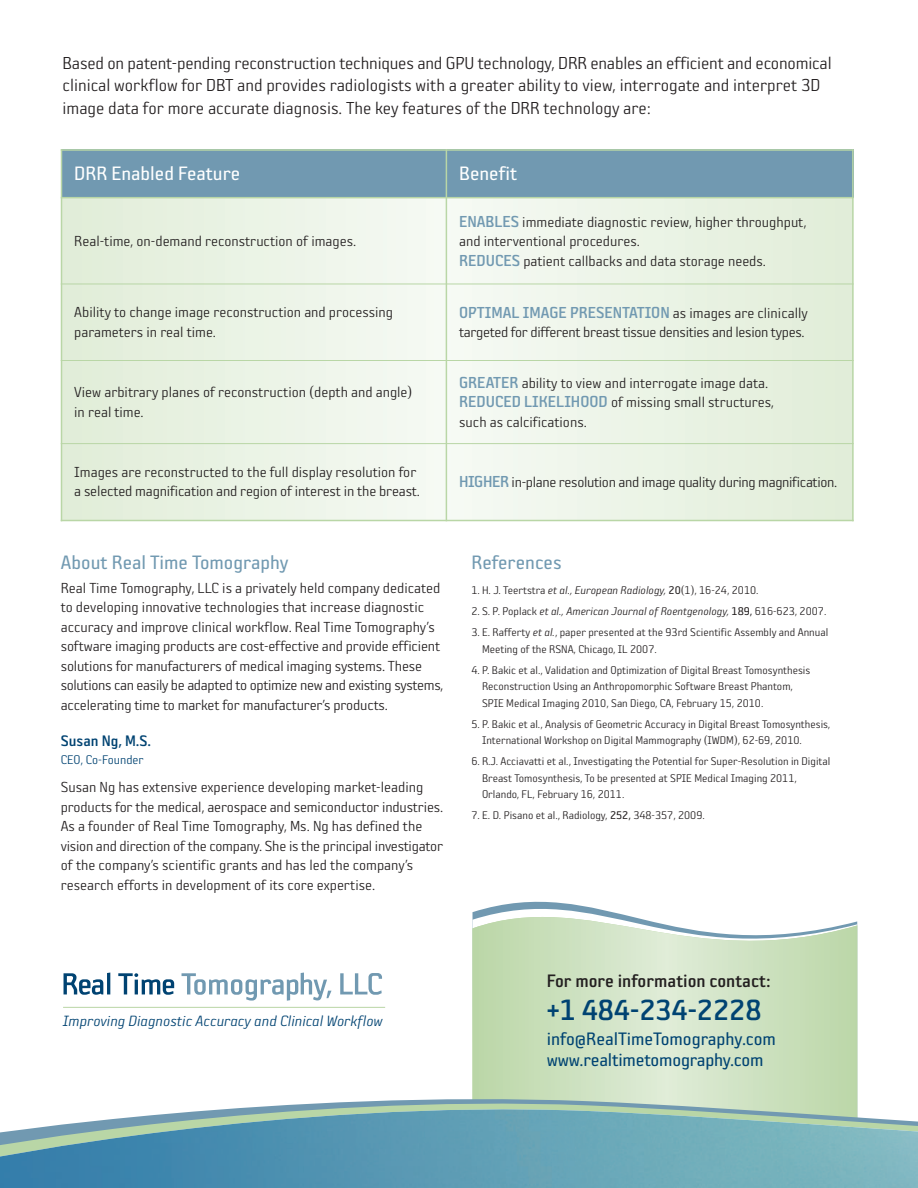
<style>
.page{position:relative;width:918px;height:1188px;background:#fff}
.page>*{position:absolute;margin:0;border:0;box-sizing:border-box;transform-origin:0 0}
.t1{font:31.5px "Sophisto C Gauge";color:#004372}
.t2{font:21px "Sophisto B Gauge";color:#7199b1}
.t3{font:21px "Sophisto B Gauge";color:#fff}
.t4{font:19.5px/21px "Sophisto B Gauge";letter-spacing:-.01em;color:#004372}
.t5{font:19.5px "Sophisto C Gauge";color:#231f20}
.t6{font:18.75px/22.5px "Sophisto A Gauge";letter-spacing:-.005em;color:#231f20}
.t7{font:17.25px "Sophisto C Gauge";color:#7199b1}
.t8{font:16.5px "Sophisto C Gauge";color:#004372}
.t9{font:16.05px "Sophisto A Italic";color:#004372}
.t10{font:15.75px/19.5px "Sophisto A Gauge";letter-spacing:-.005em;color:#231f20}
.t11{font:13.5px "Sophisto A Gauge";color:#004372}
.t12{font:12px/16.5px "Sophisto A Gauge";color:#231f20}
.t13{font:12px "Sophisto A Italic";color:#231f20}
.s1{font-family:"Sophisto C Gauge";font-size:17.25px;color:#7199b1}
.s2{font-family:"Sophisto A Gauge";font-size:15.75px;color:#231f20}
.s3{font-family:"Sophisto A Italic"}
.s4{font-family:"Sophisto B Gauge"}
.s5{font-family:"Sophisto A Gauge"}
</style>
<div class="page">
<svg style="left:472px;top:901px;width:385px;height:188px;background:#d0e2c6"></svg>
<div style="left:61px;top:149px;width:385px;height:49px;background:#7199b1"></div>
<div style="left:446px;top:149px;width:408px;height:49px;background:#7199b1"></div>
<div style="left:62px;top:198px;width:384px;height:86px;background:linear-gradient(to right,#e0edd8,#f6faf4)"></div>
<div style="left:447px;top:198px;width:405px;height:86px;background:linear-gradient(to right,#f6faf4,#e1edd8)"></div>
<div style="left:62px;top:284px;width:384px;height:76px;background:linear-gradient(to right,#e0edd8,#f6faf4)"></div>
<div style="left:447px;top:284px;width:405px;height:76px;background:linear-gradient(to right,#f6faf4,#e1edd8)"></div>
<div style="left:62px;top:361px;width:384px;height:82px;background:linear-gradient(to right,#e0edd8,#f6faf4)"></div>
<div style="left:447px;top:361px;width:405px;height:82px;background:linear-gradient(to right,#f6faf4,#e1edd8)"></div>
<div style="left:62px;top:444px;width:384px;height:76px;background:linear-gradient(to right,#e0edd8,#f6faf4)"></div>
<div style="left:447px;top:444px;width:405px;height:76px;background:linear-gradient(to right,#f6faf4,#e1edd8)"></div>
<hr style="left:61px;top:149px;width:1px;height:372px;background:#b9d6a6">
<hr style="left:446px;top:149px;width:1px;height:372px;background:#b9d6a6">
<hr style="left:852px;top:149px;width:2px;height:372px;background:#b9d6a6">
<hr style="left:61px;top:149px;width:793px;height:2px;background:#b9d6a6">
<hr style="left:61px;top:197px;width:793px;height:1px;background:#b9d6a6">
<hr style="left:61px;top:284px;width:793px;height:1px;background:#b9d6a6">
<hr style="left:61px;top:360px;width:793px;height:1px;background:#b9d6a6">
<hr style="left:61px;top:443px;width:793px;height:1px;background:#b9d6a6">
<hr style="left:61px;top:520px;width:793px;height:1px;background:#b9d6a6">
<svg style="left:472px;top:1089px;width:386px;height:4px;background:#cce1bf"></svg>
<svg style="left:472px;top:1093px;width:386px;height:6px;background:#cce1bf"></svg>
<svg style="left:228px;top:1099px;width:630px;height:10px;background:#b2ccbf"></svg>
<img style="left:0;top:1109px;width:918px;height:79px">
<svg style="left:64px;top:973px;width:46px;height:22px"></svg>
<svg style="left:118px;top:973px;width:56px;height:22px"></svg>
<svg style="left:182px;top:973px;width:150px;height:28px"></svg>
<svg style="left:340px;top:973px;width:42px;height:22px"></svg>
<hr style="left:63px;top:1007px;width:322px;height:1px;background:#b9d6a6">
<p class="t6" style="left:63px;top:53px;width:771px">Based on patent-pending reconstruction techniques and GPU technology, DRR enables an efficient and economical clinical workflow for DBT and provides radiologists with a greater ability to view, interrogate and interpret 3D image data for more accurate diagnosis. The key features of the DRR technology are:</p>
<h2 class="t3" style="left:74px;top:167px;width:168px">DRR Enabled Feature</h2>
<h2 class="t3" style="left:459px;top:167px;width:60px">Benefit</h2>
<p class="t10" style="left:74px;top:232px;width:283px">Real-time, on-demand reconstruction of images.</p>
<p class="t10" style="left:459px;top:213px;width:349px"><span class="s1">ENABLES</span> immediate diagnostic review, higher throughput, and interventional procedures.<br><span class="s1">REDUCES</span> patient callbacks and data storage needs.</p>
<p class="t10" style="left:74px;top:304px;width:320px">Ability to change image reconstruction and processing parameters in real time.</p>
<p class="t7" style="left:459px;top:307px;width:350px">OPTIMAL IMAGE PRESENTATION <span class="s2">as images are clinically</span></p>
<p class="t10" style="left:459px;top:324px;width:347px">targeted for different breast tissue densities and lesion types.</p>
<p class="t10" style="left:74px;top:384px;width:340px">View arbitrary planes of reconstruction (depth and angle) in real time.</p>
<p class="t10" style="left:459px;top:374px;width:316px"><span class="s1">GREATER</span> ability to view and interrogate image data.<br><span class="s1">REDUCED LIKELIHOOD</span> of missing small structures, such as calcifications.</p>
<p class="t10" style="left:74px;top:463px;width:347px">Images are reconstructed to the full display resolution for a selected magnification and region of interest in the breast.</p>
<p class="t10" style="left:459px;top:474px;width:380px"><span class="s1">HIGHER</span> in-plane resolution and image quality during magnification.</p>
<h2 class="t2" style="left:61px;top:555px;width:229px">About Real Time Tomography</h2>
<p class="t10" style="left:61px;top:579px;width:384px">Real Time Tomography, LLC is a privately held company dedicated to developing innovative technologies that increase diagnostic accuracy and improve clinical workflow. Real Time Tomography’s software imaging products are cost-effective and provide efficient solutions for manufacturers of medical imaging systems. These solutions can easily be adapted to optimize new and existing systems, accelerating time to market for manufacturer’s products.</p>
<p class="t8" style="left:61px;top:735px;width:92px">Susan Ng, M.S.</p>
<p class="t11" style="left:61px;top:755px;width:85px">CEO, Co-Founder</p>
<p class="t10" style="left:61px;top:779px;width:384px">Susan Ng has extensive experience developing market-leading products for the medical, aerospace and semiconductor industries.<br>As a founder of Real Time Tomography, Ms. Ng has defined the vision and direction of the company. She is the principal investigator of the company’s scientific grants and has led the company’s research efforts in development of its core expertise.</p>
<h2 class="t2" style="left:471px;top:555px;width:92px">References</h2>
<p class="t12" style="left:471px;top:583px;width:289px">1. H. J. Teertstra <span class="s3">et al., European Radiology,</span> <span class="s4">20</span>(1), 16-24, 2010.</p>
<p class="t13" style="left:471px;top:607px;width:357px"><span class="s5">2. S. P. Poplack</span> et al., American Journal of Roentgenology, <span class="s4">189,</span> <span class="s5">616-623, 2007.</span></p>
<p class="t12" style="left:482px;top:625px;width:348px;text-indent:-11px">3. E. Rafferty <span class="s3">et al.</span>, paper presented at the 93rd Scientific Assembly and Annual<br>Meeting of the RSNA, Chicago, IL 2007.</p>
<p class="t12" style="left:482px;top:663px;width:330px;text-indent:-11px">4. P. Bakic et al., Validation and Optimization of Digital Breast Tomosynthesis<br>Reconstruction Using an Anthropomorphic Software Breast Phantom,<br>SPIE Medical Imaging 2010, San Diego, CA, February 15, 2010.</p>
<p class="t12" style="left:482px;top:717px;width:350px;text-indent:-11px">5. P. Bakic et al., Analysis of Geometric Accuracy in Digital Breast Tomosynthesis,<br>International Workshop on Digital Mammography (IWDM), 62-69, 2010.</p>
<p class="t12" style="left:482px;top:754px;width:350px;text-indent:-11px">6. R.J. Acciavatti et al., Investigating the Potential for Super-Resolution in Digital<br>Breast Tomosynthesis, To be presented at SPIE Medical Imaging 2011,<br>Orlando, FL, February 16, 2011.</p>
<p class="t12" style="left:471px;top:808px;width:235px">7. E. D. Pisano et al., Radiology, <span class="s4">252,</span> 348-357, 2009.</p>
<p class="t9" style="left:63px;top:1016px;width:322px">Improving Diagnostic Accuracy and Clinical Workflow</p>
<p class="t5" style="left:547px;top:974px;width:225px">For more information contact:</p>
<h1 class="t1" style="left:547px;top:1000px;width:216px">+1 484-234-2228</h1>
<p class="t4" style="left:547px;top:1030px;width:231px">info@RealTimeTomography.com www.realtimetomography.com</p>
</div>
